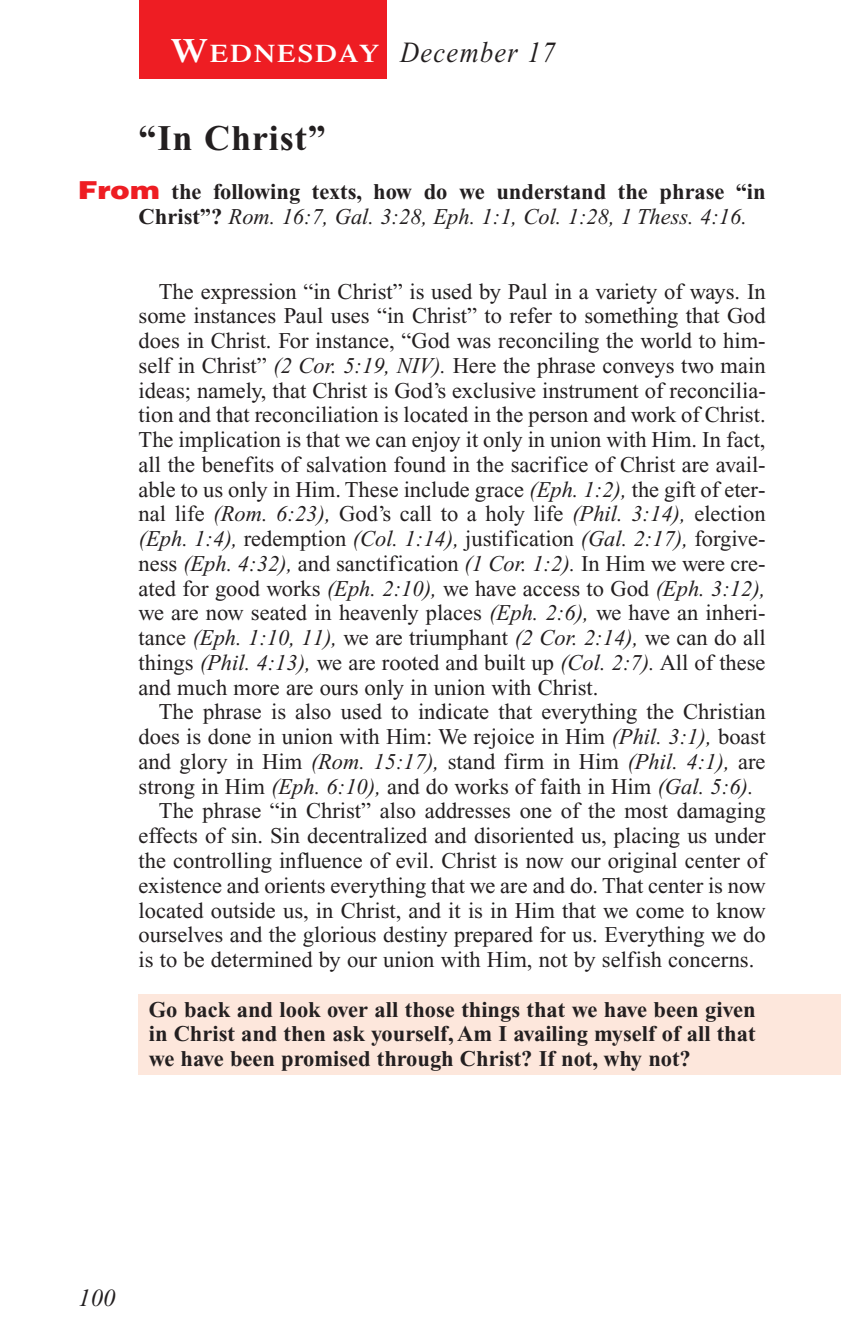
<style>
.page{position:relative;width:841px;height:1337px;background:#fff}
.page>*{position:absolute;margin:0;border:0;box-sizing:border-box;transform-origin:0 0}
.t1{font:700 36px "Times New Roman";letter-spacing:.025em;color:#231f20}
.t2{font:italic 29.25px "Times New Roman";letter-spacing:.05em;color:#231f20;scale:.9 1}
.t3{font:italic 24.75px "Times New Roman";color:#231f20}
.t4{font:22.5px/24.8px "Times New Roman";color:#231f20;text-align:justify}
.t5{font:700 22.5px/24.8px "Times New Roman";color:#231f20}
.s1{font-family:"Times";font-weight:600;font-style:normal;font-size:33.75px;color:#fff}
.s2{font-family:"Times";font-weight:600;font-style:normal;font-size:25.2px;color:#fff}
.s3{font-family:"Helvetica";font-weight:900;font-size:24.75px;color:#ee1d23}
.s4{font-weight:400;font-style:italic}
.s5{font-style:italic}
</style>
<div class="page">
<div style="left:138px;top:993px;width:702px;height:81px;background:#fde7dc"></div>
<div style="left:140px;top:0;width:247px;height:79px;background:#ee1d23"></div>
<h2 class="t2" style="left:171px;top:42px;width:428px"><span class="s1">W</span><span class="s2">EDNESDAY</span> December 17</h2>
<h1 class="t1" style="left:139px;top:126px;width:188px">“In Christ”</h1>
<p class="t5" style="left:139px;top:182px;width:628px;text-indent:-61px"><span class="s3">From</span> the following texts, how do we understand the phrase “in<br>Christ”? <span class="s4">Rom. 16:7, Gal. 3:28, Eph. 1:1, Col. 1:28, 1 Thess. 4:16.</span></p>
<p class="t4" style="left:138px;top:281px;width:628px;text-indent:20px">The expression “in Christ” is used by Paul in a variety of ways. In some instances Paul uses “in Christ” to refer to something that God does in Christ. For instance, “God was reconciling the world to him&shy;self in Christ” <span class="s5">(2 Cor. 5:19, NIV).</span> Here the phrase conveys two main ideas; namely, that Christ is God’s exclusive instrument of reconcilia&shy;tion and that reconciliation is located in the person and work of Christ.<br>The implication is that we can enjoy it only in union with Him. In fact, all the benefits of salvation found in the sacrifice of Christ are avail&shy;able to us only in Him. These include grace <span class="s5">(Eph. 1:2),</span> the gift of eter&shy;nal life <span class="s5">(Rom. 6:23),</span> God’s call to a holy life <span class="s5">(Phil. 3:14),</span> election <span class="s5">(Eph. 1:4),</span> redemption <span class="s5">(Col. 1:14),</span> justification <span class="s5">(Gal. 2:17),</span> forgive&shy;ness <span class="s5">(Eph. 4:32),</span> and sanctification <span class="s5">(1 Cor. 1:2).</span> In Him we were cre&shy;ated for good works <span class="s5">(Eph. 2:10),</span> we have access to God <span class="s5">(Eph. 3:12), </span>we are now seated in heavenly places <span class="s5">(Eph. 2:6),</span> we have an inheri&shy;tance <span class="s5">(Eph. 1:10, 11),</span> we are triumphant <span class="s5">(2 Cor. 2:14),</span> we can do all things <span class="s5">(Phil. 4:13),</span> we are rooted and built up <span class="s5">(Col. 2:7).</span> All of these and much more are ours only in union with Christ.</p>
<p class="t4" style="left:159px;top:701px;width:608px">The phrase is also used to indicate that everything the Christian</p>
<p class="t4" style="left:139px;top:726px;width:628px">does is done in union with Him: We rejoice in Him <span class="s5">(Phil. 3:1),</span> boast</p>
<p class="t4" style="left:139px;top:751px;width:628px">and glory in Him <span class="s5">(Rom. 15:17),</span> stand firm in Him <span class="s5">(Phil. 4:1),</span> are</p>
<p class="t4" style="left:139px;top:776px;width:616px">strong in Him <span class="s5">(Eph. 6:10),</span> and do works of faith in Him <span class="s5">(Gal. 5:6).</span></p>
<p class="t4" style="left:159px;top:800px;width:608px">The phrase “in Christ” also addresses one of the most damaging</p>
<p class="t4" style="left:139px;top:825px;width:628px">effects of sin. Sin decentralized and disoriented us, placing us under</p>
<p class="t4" style="left:139px;top:850px;width:628px">the controlling influence of evil. Christ is now our original center of</p>
<p class="t4" style="left:139px;top:875px;width:628px">existence and orients everything that we are and do. That center is now</p>
<p class="t4" style="left:139px;top:899px;width:628px">located outside us, in Christ, and it is in Him that we come to know</p>
<p class="t4" style="left:139px;top:924px;width:628px">ourselves and the glorious destiny prepared for us. Everything we do</p>
<p class="t4" style="left:139px;top:949px;width:617px">is to be determined by our union with Him, not by selfish concerns.</p>
<p class="t5" style="left:149px;top:999px;width:608px;text-align:justify">Go back and look over all those things that we have been given in Christ and then ask yourself, Am I availing myself of all that we have been promised through Christ? If not, why not?</p>
<p class="t3" style="left:78px;top:1289px;width:39px">100</p>
</div>
